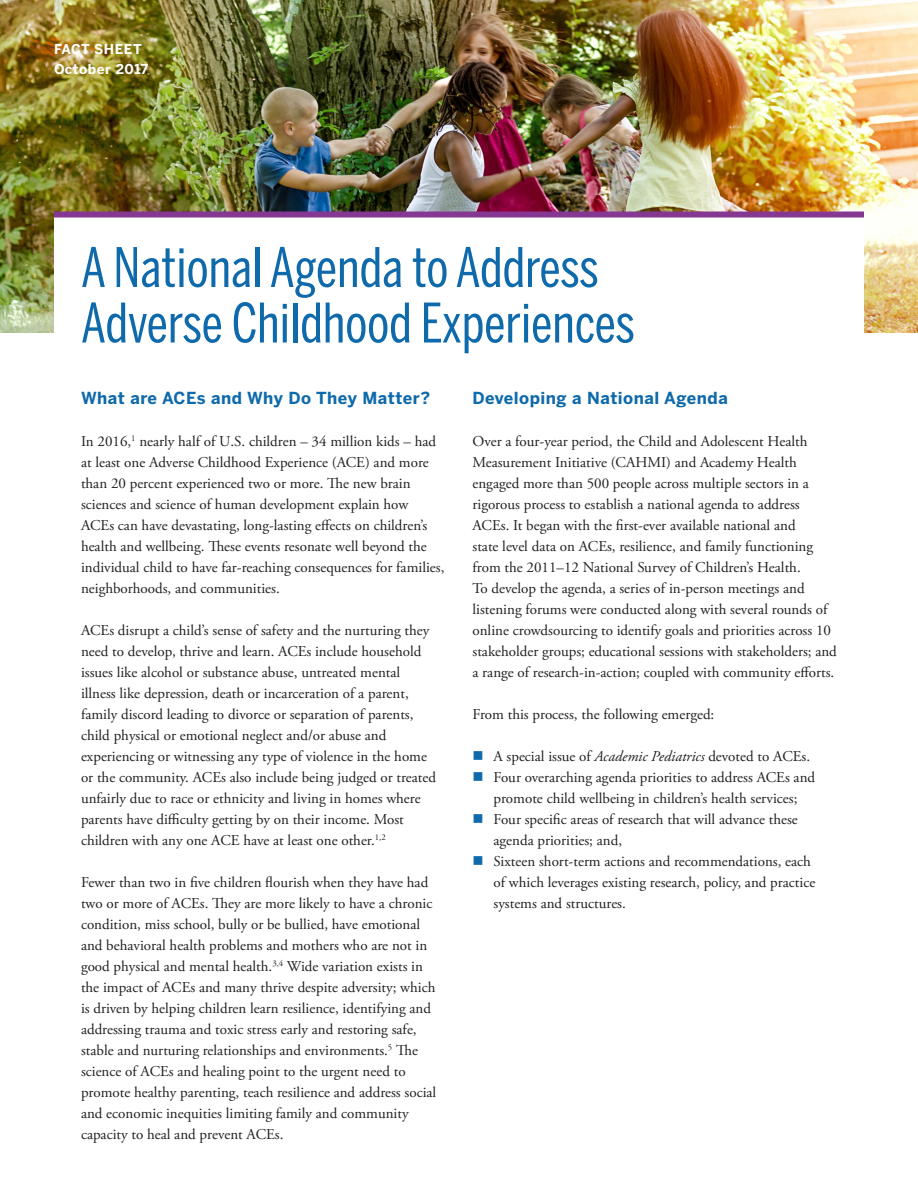
<style>
.page{position:relative;width:918px;height:1188px;background:#fff}
.page>*{position:absolute;margin:0;border:0;box-sizing:border-box;transform-origin:0 0}
.CAHMI_Title{font:54px/55.5px "Benton Sans Comp";color:#0f6aab}
.Heading2{font:700 16.5px "Benton Sans";letter-spacing:.03em;color:#0f6aab}
.t1{font:15px/21px "Adobe Garamond Pro";color:#231f20}
.Body_Text{font:700 13.5px "Benton Sans";letter-spacing:.04em;color:#fff}
.s1{font-style:italic}
</style>
<div class="page">
<img style="left:0;top:0;width:918px;height:333px">
<div style="left:54px;top:218px;width:810px;height:954px;background:#fff"></div>
<div style="left:54px;top:212px;width:810px;height:6px;background:#863693"></div>
<p class="Body_Text" style="left:54px;top:41px;width:89px">FACT SHEET</p>
<p class="Body_Text" style="left:54px;top:61px;width:96px">October 2017</p>
<p class="CAHMI_Title" style="left:81px;top:240px;width:555px">A National Agenda to Address<br>Adverse Childhood Experiences</p>
<p class="Heading2" style="left:81px;top:388px;width:351px">What are ACEs and Why Do They Matter?</p>
<p class="t1" style="left:81px;top:431px;width:365px">In 2016,<sup>1</sup> nearly half of U.S. children – 34 million kids – had at least one Adverse Childhood Experience (ACE) and more than 20 percent experienced two or more. The new brain sciences and science of human development explain how ACEs can have devastating, long-lasting effects on children’s health and wellbeing. These events resonate well beyond the individual child to have far-reaching consequences for families, neighborhoods, and communities.</p>
<p class="t1" style="left:81px;top:620px;width:357px">ACEs disrupt a child’s sense of safety and the nurturing they need to develop, thrive and learn. ACEs include household issues like alcohol or substance abuse, untreated mental illness like depression, death or incarceration of a parent, family discord leading to divorce or separation of parents, child physical or emotional neglect and/or abuse and experiencing or witnessing any type of violence in the home or the community. ACEs also include being judged or treated unfairly due to race or ethnicity and living in homes where parents have difficulty getting by on their income. Most children with any one ACE have at least one other.<sup>1,2</sup></p>
<p class="t1" style="left:81px;top:872px;width:357px">Fewer than two in five children flourish when they have had two or more of ACEs. They are more likely to have a chronic condition, miss school, bully or be bullied, have emotional and behavioral health problems and mothers who are not in good physical and mental health.<sup>3,4</sup> Wide variation exists in the impact of ACEs and many thrive despite adversity; which is driven by helping children learn resilience, identifying and addressing trauma and toxic stress early and restoring safe, stable and nurturing relationships and environments.<sup>5</sup> The science of ACEs and healing point to the urgent need to promote healthy parenting, teach resilience and address social and economic inequities limiting family and community capacity to heal and prevent ACEs.</p>
<p class="Heading2" style="left:472px;top:388px;width:257px">Developing a National Agenda</p>
<p class="t1" style="left:472px;top:431px;width:366px">Over a four-year period, the Child and Adolescent Health Measurement Initiative (CAHMI) and Academy Health engaged more than 500 people across multiple sectors in a rigorous process to establish a national agenda to address ACEs. It began with the first-ever available national and<br>state level data on ACEs, resilience, and family functioning from the 2011–12 National Survey of Children’s Health.<br>To develop the agenda, a series of in-person meetings and listening forums were conducted along with several rounds of online crowdsourcing to identify goals and priorities across 10 stakeholder groups; educational sessions with stakeholders; and a range of research-in-action; coupled with community efforts.</p>
<p class="t1" style="left:472px;top:704px;width:243px">From this process, the following emerged:</p>
<p class="t1" style="left:494px;top:746px;width:318px">A special issue of <span class="s1">Academic Pediatrics</span> devoted to ACEs.</p>
<p class="t1" style="left:494px;top:767px;width:323px">Four overarching agenda priorities to address ACEs and promote child wellbeing in children’s health services;</p>
<p class="t1" style="left:494px;top:809px;width:306px">Four specific areas of research that will advance these agenda priorities; and,</p>
<p class="t1" style="left:494px;top:851px;width:323px">Sixteen short-term actions and recommendations, each of which leverages existing research, policy, and practice systems and structures.</p>
</div>
